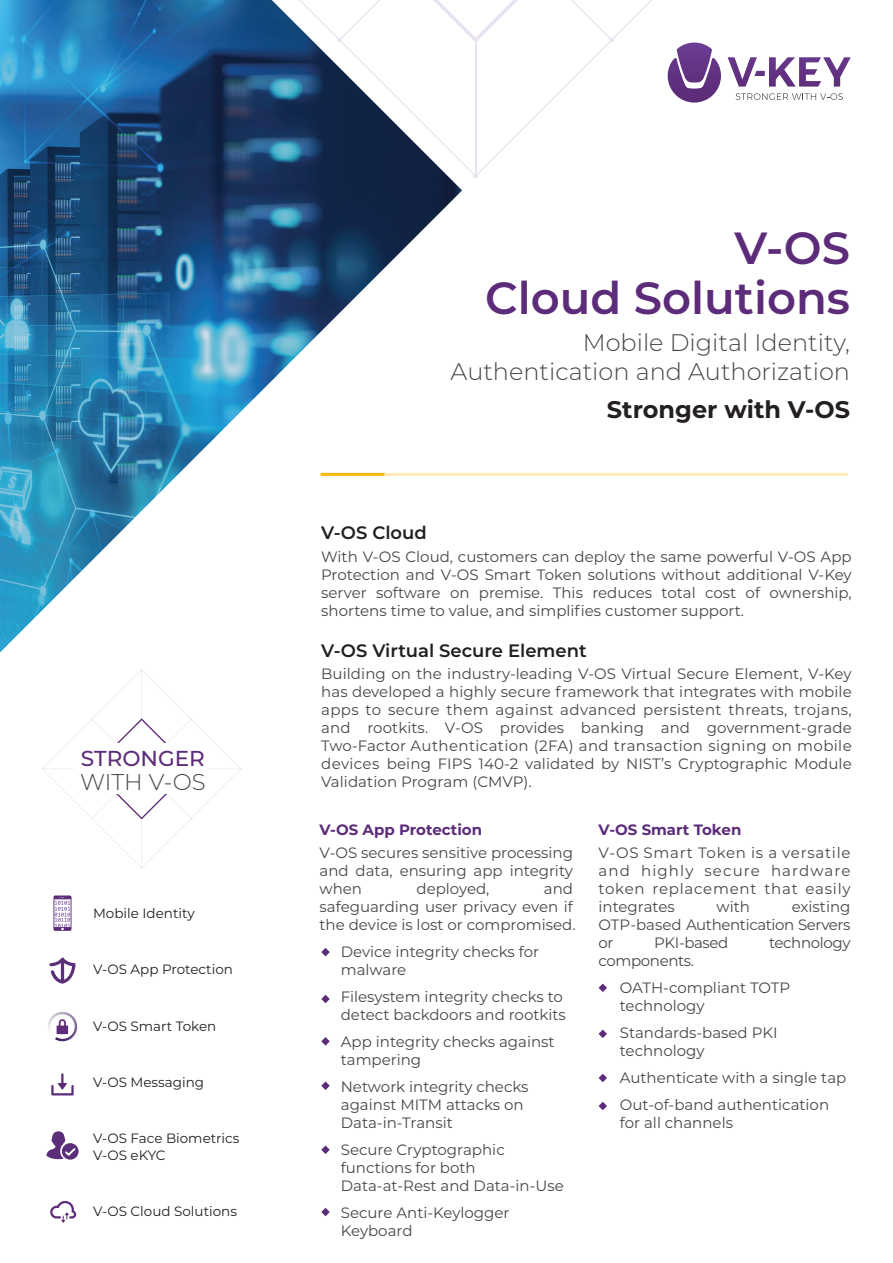
<style>
.page{position:relative;width:893px;height:1263px;background:#fff}
.page>*{position:absolute;margin:0;border:0;box-sizing:border-box;transform-origin:0 0}
.t1{font:600 45px/49.5px "Montserrat";color:#5c2b79;text-align:right}
.t2{font:300 24px/28.8px "Montserrat";color:#474747;text-align:right}
.t3{font:700 24px "Montserrat";color:#231f20}
.t4{font:300 22.8px "Montserrat";color:#474747}
.t5{font:500 21.6px "Montserrat";color:#5c2b79}
.t6{font:600 18px "Montserrat";color:#231f20}
.t7{font:15px/18px "Montserrat";color:#474747}
.t8{font:700 15px "Montserrat";color:#5c2b79}
.t9{font:15px "Montserrat";letter-spacing:-.025em;color:#474747}
.t10{font:13.5px/16.2px "Montserrat";color:#231f20}
</style>
<div class="page">
<svg style="left:736px;top:93px;width:107px;height:7px"></svg>
<svg style="left:688px;top:43px;width:163px;height:44px"></svg>
<hr style="left:321px;top:473px;width:527px;height:3px;background:#fcb814">
<svg style="left:462px;top:0;width:226px;height:174px"></svg>
<hr style="left:475px;top:40px;width:1px;height:136px;background:#6b3e96">
<svg style="left:462px;top:0;width:152px;height:43px"></svg>
<svg style="left:473px;top:174px;width:5px;height:4px"></svg>
<svg style="left:0;top:0;width:462px;height:652px"></svg>
<svg style="left:321px;top:948px;width:9px;height:8px"></svg>
<svg style="left:598px;top:983px;width:9px;height:9px"></svg>
<svg style="left:598px;top:1029px;width:9px;height:9px"></svg>
<svg style="left:598px;top:1074px;width:9px;height:8px"></svg>
<svg style="left:598px;top:1102px;width:9px;height:8px"></svg>
<svg style="left:321px;top:995px;width:9px;height:8px"></svg>
<svg style="left:321px;top:1037px;width:9px;height:8px"></svg>
<svg style="left:321px;top:1081px;width:9px;height:9px"></svg>
<svg style="left:321px;top:1145px;width:9px;height:9px"></svg>
<svg style="left:321px;top:1208px;width:9px;height:8px"></svg>
<svg style="left:42px;top:669px;width:200px;height:200px"></svg>
<div style="left:74px;top:744px;width:132px;height:50px;background:#fff"></div>
<svg style="left:46px;top:1131px;width:33px;height:28px"></svg>
<svg style="left:49px;top:957px;width:27px;height:27px"></svg>
<img style="left:48px;top:1012px;width:30px;height:30px">
<svg style="left:55px;top:1019px;width:13px;height:21px"></svg>
<svg style="left:53px;top:895px;width:18px;height:36px"></svg>
<svg style="left:51px;top:1073px;width:23px;height:22px"></svg>
<svg style="left:50px;top:1201px;width:26px;height:22px"></svg>
<h3 class="t5" style="left:81px;top:743px;width:126px">STRONGER</h3>
<h3 class="t4" style="left:80px;top:766px;width:127px">WITH V-OS</h3>
<p class="t10" style="left:93px;top:904px;width:103px">Mobile Identity</p>
<p class="t10" style="left:93px;top:961px;width:141px">V-OS App Protection</p>
<p class="t10" style="left:93px;top:1017px;width:125px">V-OS Smart Token</p>
<p class="t10" style="left:93px;top:1073px;width:113px">V-OS Messaging</p>
<p class="t10" style="left:93px;top:1130px;width:148px">V-OS Face Biometrics<br>V-OS eKYC</p>
<p class="t10" style="left:93px;top:1202px;width:145px">V-OS Cloud Solutions</p>
<h1 class="t1" style="left:485px;top:221px;width:366px">V-OS<br>Cloud Solutions</h1>
<h2 class="t2" style="left:451px;top:328px;width:401px">Mobile Digital Identity,<br>Authentication and Authorization</h2>
<h2 class="t3" style="left:607px;top:392px;width:245px">Stronger with V-OS</h2>
<p class="t6" style="left:321px;top:520px;width:107px">V-OS Cloud</p>
<p class="t7" style="left:321px;top:547px;width:532px;text-align:justify">With V-OS Cloud, customers can deploy the same powerful V-OS App Protection and V-OS Smart Token solutions without additional V-Key server software on premise. This reduces total cost of ownership, shortens time to value, and simplifies customer support.</p>
<p class="t6" style="left:321px;top:638px;width:267px">V-OS Virtual Secure Element</p>
<p class="t7" style="left:321px;top:664px;width:532px;text-align:justify">Building on the industry-leading V-OS Virtual Secure Element, V-Key has developed a highly secure framework that integrates with mobile apps to secure them against advanced persistent threats, trojans, and rootkits. V-OS provides banking and government-grade Two-Factor Authentication (2FA) and transaction signing on mobile devices being FIPS 140-2 validated by NIST’s Cryptographic Module Validation Program (CMVP).</p>
<p class="t8" style="left:320px;top:819px;width:164px">V-OS App Protection</p>
<p class="t7" style="left:320px;top:843px;width:255px;text-align:justify">V-OS secures sensitive processing and data, ensuring app integrity when</p>
<p class="t7" style="left:320px;top:879px;width:257px;text-indent:224px">and safeguarding user privacy even if the device is lost or compromised.</p>
<p class="t7" style="left:341px;top:942px;width:200px">Device integrity checks for malware</p>
<p class="t7" style="left:341px;top:987px;width:227px">Filesystem integrity checks to detect backdoors and rootkits</p>
<p class="t7" style="left:341px;top:1032px;width:215px">App integrity checks against tampering</p>
<p class="t7" style="left:341px;top:1077px;width:189px">Network integrity checks against MITM attacks on<br>Data-in-Transit</p>
<p class="t7" style="left:341px;top:1140px;width:224px">Secure Cryptographic functions for both<br>Data-at-Rest and Data-in-Use</p>
<p class="t7" style="left:341px;top:1203px;width:170px">Secure Anti-Keylogger<br>Keyboard</p>
<p class="t7" style="left:416px;top:879px;width:74px">deployed,</p>
<p class="t8" style="left:598px;top:819px;width:144px">V-OS Smart Token</p>
<p class="t7" style="left:598px;top:843px;width:254px;text-align:justify">V-OS Smart Token is a versatile and highly secure hardware token replacement that easily integrates</p>
<p class="t7" style="left:598px;top:897px;width:254px;text-align:justify;text-indent:193px">existing OTP-based Authentication Servers or</p>
<p class="t7" style="left:717px;top:897px;width:35px">with</p>
<p class="t9" style="left:654px;top:932px;width:76px">PKI-based</p>
<p class="t9" style="left:769px;top:932px;width:83px">technology</p>
<p class="t7" style="left:620px;top:947px;width:172px;line-height:27px;text-indent:-21px">components.<br>OATH-compliant TOTP</p>
<p class="t7" style="left:620px;top:992px;width:159px;line-height:27px">technology<br>Standards-based PKI</p>
<p class="t7" style="left:620px;top:1037px;width:228px;line-height:27px">technology<br>Authenticate with a single tap<br>Out-of-band authentication</p>
<p class="t7" style="left:620px;top:1113px;width:115px">for all channels</p>
</div>
